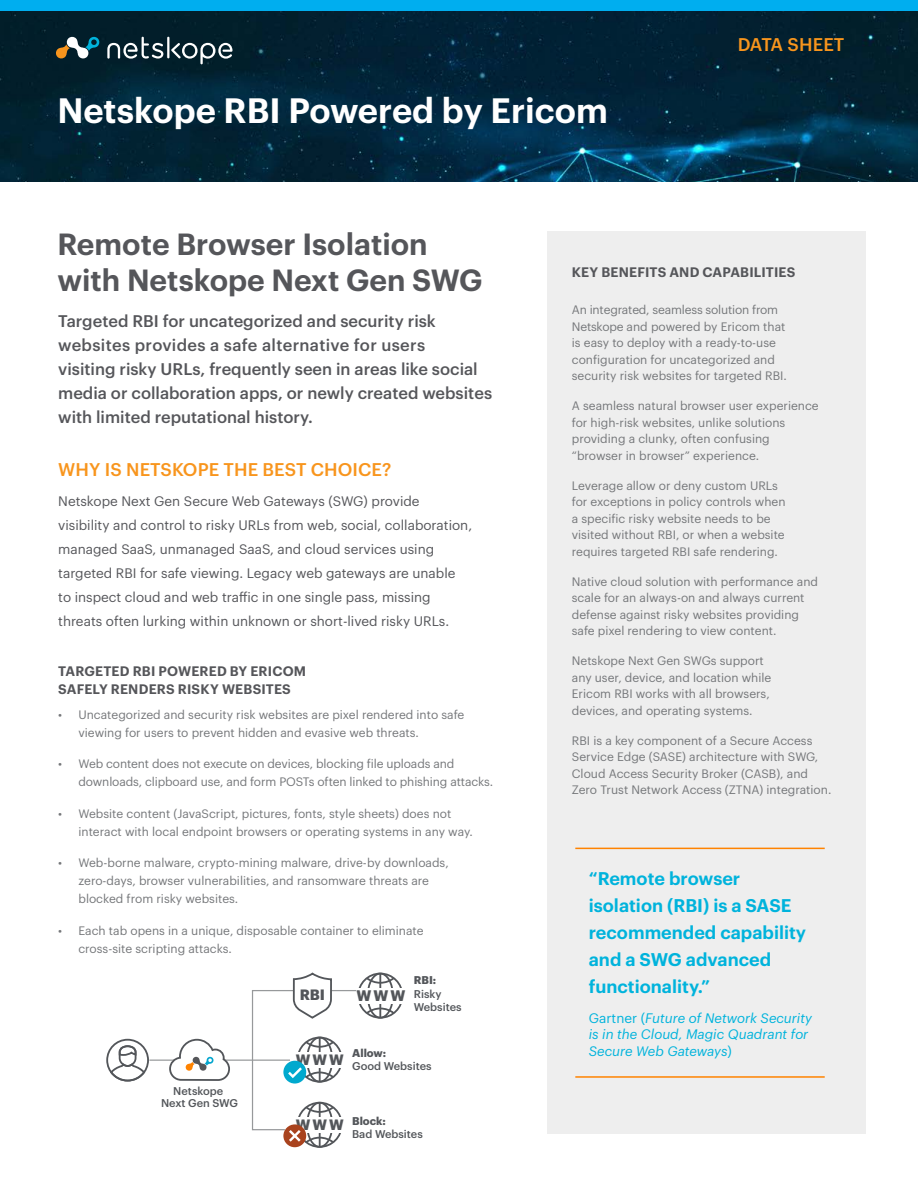
<style>
.page{position:relative;width:918px;height:1188px;background:#fff}
.page>*{position:absolute;margin:0;border:0;box-sizing:border-box;transform-origin:0 0}
.t1{font:600 34.5px "Graphik";color:#fff}
.t2{font:600 30px/36px "Graphik";color:#55565a}
.t3{font:600 18px/27px "Graphik";color:#00b3dc}
.t4{font:500 18px "Graphik";letter-spacing:.005em;color:#f8951d}
.t5{font:500 16.5px/24px "Graphik";color:#55565a}
.t6{font:700 15px "Graphik";color:#53565a}
.t7{font:700 14.7px "Graphik";letter-spacing:.135em;color:#53565a}
.t8{font:13.5px/24px "Graphik";color:#55565a}
.t9{font:600 13.5px/18px "Graphik";letter-spacing:.01em;color:#55565a}
.t10{font:italic 13.5px/16.5px "Graphik";color:#00b3dc}
.t11{font:12px/16.5px "Graphik";color:#75777a}
.t12{font:500 11.1px/12.3px "Graphik";color:#53565a;text-align:center}
.t13{font:700 11.1px "Graphik";color:#53565a}
.s1{font-style:normal}
</style>
<div class="page">
<img style="left:0;top:11px;width:918px;height:170px">
<svg style="left:55px;top:36px;width:45px;height:23px"></svg>
<hr style="left:167px;top:37px;width:2px;height:21px;background:#fff">
<svg style="left:107px;top:37px;width:56px;height:22px"></svg>
<svg style="left:171px;top:43px;width:62px;height:21px"></svg>
<div style="left:0;top:0;width:918px;height:11px;background:#00aeef"></div>
<div style="left:548px;top:231px;width:318px;height:902px;background:#eee"></div>
<hr style="left:149px;top:1060px;width:170px;height:1px;background:#97999b">
<div style="left:106px;top:1039px;width:43px;height:43px;border:2px solid #53565a;border-radius:50%"></div>
<svg style="left:109px;top:1043px;width:37px;height:39px"></svg>
<div style="left:306px;top:1102px;width:27px;height:46px;border:2px solid #53565a;border-radius:50%"></div>
<hr style="left:319px;top:1103px;width:2px;height:44px;background:#53565a">
<div style="left:283px;top:1124px;width:23px;height:23px;background:#a9431e;border-radius:50%"></div>
<svg style="left:251px;top:972px;width:145px;height:173px"></svg>
<svg style="left:168px;top:1038px;width:63px;height:43px"></svg>
<hr style="left:575px;top:1076px;width:250px;height:2px;background:#ff8300">
<hr style="left:575px;top:848px;width:250px;height:1px;background:#ff8300">
<h1 class="t1" style="left:57px;top:84px;width:552px">Netskope RBI Powered by Ericom</h1>
<h3 class="t4" style="left:738px;top:31px;width:108px">DATA SHEET</h3>
<h2 class="t2" style="left:57px;top:224px;width:427px">Remote Browser Isolation with Netskope Next Gen SWG</h2>
<p class="t5" style="left:58px;top:308px;width:435px">Targeted RBI for uncategorized and security risk websites provides a safe alternative for users<br>visiting risky URLs, frequently seen in areas like social media or collaboration apps, or newly created websites with limited reputational history.</p>
<h3 class="t4" style="left:58px;top:455px;width:335px">WHY IS NETSKOPE THE BEST CHOICE?</h3>
<p class="t8" style="left:58px;top:488px;width:415px">Netskope Next Gen Secure Web Gateways (SWG) provide visibility and control to risky URLs from web, social, collaboration, managed SaaS, unmanaged SaaS, and cloud services using targeted RBI for safe viewing. Legacy web gateways are unable<br>to inspect cloud and web traffic in one single pass, missing threats often lurking within unknown or short-lived risky URLs.</p>
<p class="t9" style="left:58px;top:661px;width:249px">TARGETED RBI POWERED BY ERICOM<br>SAFELY RENDERS RISKY WEBSITES</p>
<p class="t11" style="left:78px;top:704px;width:387px;line-height:18px;text-indent:-20px">• Uncategorized and security risk websites are pixel rendered into safe viewing for users to prevent hidden and evasive web threats.</p>
<p class="t11" style="left:78px;top:754px;width:416px;line-height:18px;text-indent:-20px">• Web content does not execute on devices, blocking file uploads and downloads, clipboard use, and form POSTs often linked to phishing attacks.</p>
<p class="t11" style="left:78px;top:803px;width:396px;line-height:18px;text-indent:-20px">• Website content (JavaScript, pictures, fonts, style sheets) does not interact with local endpoint browsers or operating systems in any way.</p>
<p class="t11" style="left:78px;top:853px;width:372px;line-height:18px;text-indent:-20px">• Web-borne malware, crypto-mining malware, drive-by downloads, zero-days, browser vulnerabilities, and ransomware threats are blocked from risky websites.</p>
<p class="t11" style="left:78px;top:920px;width:347px;line-height:18px;text-indent:-20px">• Each tab opens in a unique, disposable container to eliminate cross-site scripting attacks.</p>
<p class="t7" style="left:300px;top:983px;width:27px">RBI</p>
<p class="t13" style="left:414px;top:972px;width:24px">RBI:</p>
<p class="t12" style="left:414px;top:986px;width:49px;line-height:13.2px;text-align:left">Risky<br>Websites</p>
<p class="t6" style="left:356px;top:984px;width:50px">WWW</p>
<p class="t12" style="left:161px;top:1084px;width:79px">Netskope<br>Next Gen SWG</p>
<p class="t7" style="left:296px;top:1048px;width:49px">WWW</p>
<p class="t13" style="left:352px;top:1044px;width:35px">Allow:</p>
<p class="t12" style="left:352px;top:1059px;width:81px">Good Websites</p>
<p class="t7" style="left:296px;top:1113px;width:49px">WWW</p>
<p class="t13" style="left:352px;top:1112px;width:35px">Block:</p>
<p class="t12" style="left:352px;top:1127px;width:72px">Bad Websites</p>
<p class="t9" style="left:572px;top:262px;width:225px">KEY BENEFITS AND CAPABILITIES</p>
<p class="t11" style="left:572px;top:300px;width:217px">An integrated, seamless solution from Netskope and powered by Ericom that is easy to deploy with a ready-to-use configuration for uncategorized and security risk websites for targeted RBI.</p>
<p class="t11" style="left:572px;top:396px;width:248px">A seamless natural browser user experience for high-risk websites, unlike solutions providing a clunky, often confusing “browser in browser” experience.</p>
<p class="t11" style="left:572px;top:476px;width:215px">Leverage allow or deny custom URLs for exceptions in policy controls when a specific risky website needs to be visited without RBI, or when a website requires targeted RBI safe rendering.</p>
<p class="t11" style="left:572px;top:572px;width:248px">Native cloud solution with performance and scale for an always-on and always current defense against risky websites providing safe pixel rendering to view content.</p>
<p class="t11" style="left:572px;top:651px;width:201px">Netskope Next Gen SWGs support any user, device, and location while Ericom RBI works with all browsers, devices, and operating systems.</p>
<p class="t11" style="left:572px;top:731px;width:261px">RBI is a key component of a Secure Access Service Edge (SASE) architecture with SWG, Cloud Access Security Broker (CASB), and Zero Trust Network Access (ZTNA) integration.</p>
<h3 class="t3" style="left:589px;top:863px;width:219px">“Remote browser isolation (RBI) is a SASE recommended capability and a SWG advanced functionality.”</h3>
<p class="t10" style="left:589px;top:1008px;width:225px"><span class="s1">Gartner (</span>Future of Network Security is in the Cloud, Magic Quadrant for<br>Secure Web Gateways<span class="s1">)</span></p>
</div>
